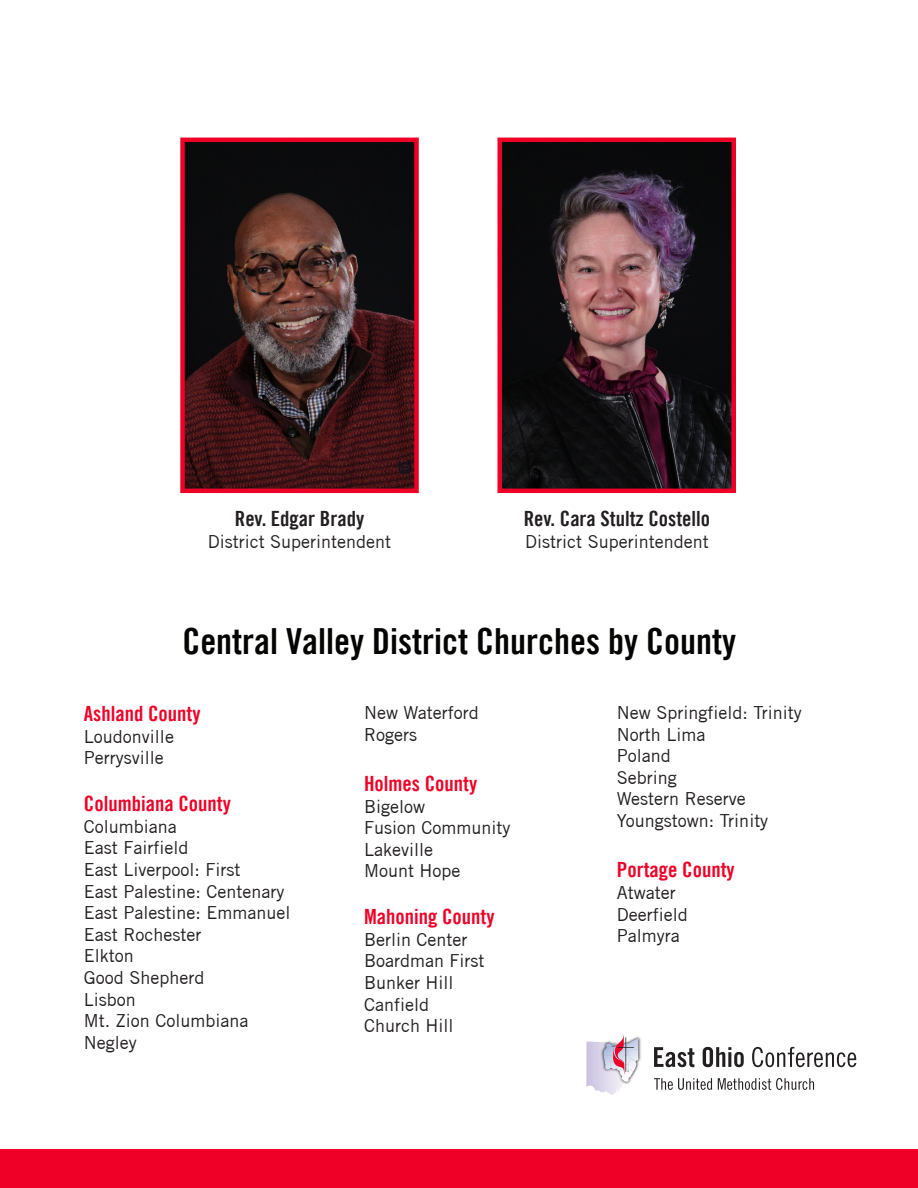
<style>
.page{position:relative;width:918px;height:1188px;background:#fff}
.page>*{position:absolute;margin:0;border:0;box-sizing:border-box;transform-origin:0 0}
.t1{font:36px "Trade Gothic Bold Cond Twenty";color:#040503}
.t2{font:21px "Trade Gothic Bold Cond Twenty";color:#ef0027}
.t3{font:21px "Trade Gothic Bold Cond Twenty";color:#231f20}
.t4{font:18px/21.6px "Trade Gothic";color:#231f20}
</style>
<div class="page">
<div style="left:0;top:1150px;width:918px;height:38px;background:#ef0027"></div>
<img style="left:502px;top:143px;width:229px;height:345px">
<img style="left:185px;top:143px;width:229px;height:345px">
<div style="left:180px;top:138px;width:239px;height:355px;border:4px solid #ef0027"></div>
<div style="left:497px;top:138px;width:239px;height:355px;border:4px solid #ef0027"></div>
<img style="left:638px;top:1036px;width:3px;height:31px">
<svg style="left:586px;top:1034px;width:52px;height:61px"></svg>
<svg style="left:654px;top:1078px;width:58px;height:12px"></svg>
<svg style="left:718px;top:1078px;width:96px;height:12px"></svg>
<svg style="left:654px;top:1047px;width:40px;height:20px"></svg>
<svg style="left:703px;top:1047px;width:41px;height:20px"></svg>
<svg style="left:752px;top:1047px;width:104px;height:20px"></svg>
<p class="t3" style="left:235px;top:506px;width:131px">Rev. Edgar Brady</p>
<p class="t4" style="left:208px;top:531px;width:185px">District Superintendent</p>
<p class="t3" style="left:524px;top:506px;width:188px">Rev. Cara Stultz Costello</p>
<p class="t4" style="left:525px;top:531px;width:185px">District Superintendent</p>
<h1 class="t1" style="left:182px;top:619px;width:555px">Central Valley District Churches by County</h1>
<p class="t2" style="left:84px;top:701px;width:118px">Ashland County</p>
<p class="t4" style="left:84px;top:725px;width:92px">Loudonville<br>Perrysville</p>
<p class="t2" style="left:84px;top:791px;width:148px">Columbiana County</p>
<p class="t4" style="left:84px;top:815px;width:208px">Columbiana<br>East Fairfield<br>East Liverpool: First<br>East Palestine: Centenary<br>East Palestine: Emmanuel<br>East Rochester<br>Elkton<br>Good Shepherd<br>Lisbon<br>Mt. Zion Columbiana<br>Negley</p>
<p class="t4" style="left:364px;top:702px;width:116px">New Waterford<br>Rogers</p>
<p class="t2" style="left:364px;top:771px;width:115px">Holmes County</p>
<p class="t4" style="left:364px;top:795px;width:148px">Bigelow<br>Fusion Community<br>Lakeville<br>Mount Hope</p>
<p class="t2" style="left:364px;top:904px;width:132px">Mahoning County</p>
<p class="t4" style="left:364px;top:928px;width:122px">Berlin Center<br>Boardman First<br>Bunker Hill<br>Canfield<br>Church Hill</p>
<p class="t4" style="left:617px;top:702px;width:186px">New Springfield: Trinity<br>North Lima<br>Poland<br>Sebring<br>Western Reserve<br>Youngstown: Trinity</p>
<p class="t2" style="left:617px;top:857px;width:119px">Portage County</p>
<p class="t4" style="left:617px;top:882px;width:73px">Atwater<br>Deerfield<br>Palmyra</p>
</div>
